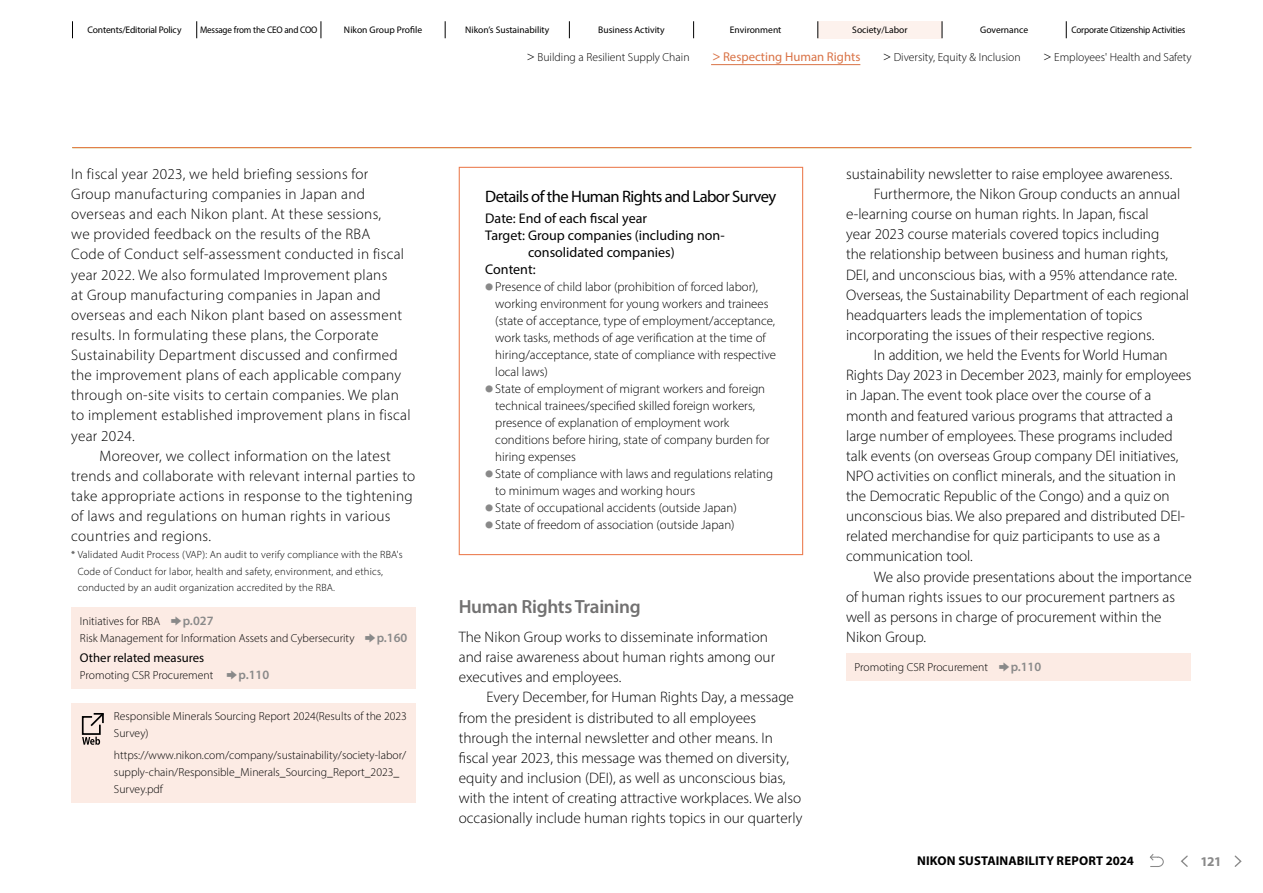
<style>
.page{position:relative;width:1263px;height:893px;background:#fff}
.page>*{position:absolute;margin:0;border:0;box-sizing:border-box;transform-origin:0 0}
.t1{font:600 19.2px "Myriad Pro";letter-spacing:-.015em;color:#727171}
.t2{font:16.65px "Myriad Pro";letter-spacing:-.035em;color:#000}
.t3{font:300 15.15px/20.1px "Myriad Pro";color:#000}
.t4{font:300 15.15px/20.1px "Myriad Pro";letter-spacing:.02em;color:#000}
.t5{font:14.1px "Myriad Pro";color:#000}
.t6{font:700 13.35px "Myriad Pro";color:#898989}
.t7{font:300 12.9px/17px "Myriad Pro";color:#000}
.t8{font:700 12.75px "Myriad Pro";letter-spacing:.01em;color:#000}
.t9{font:12.75px "Myriad Pro";color:#d97245}
.t10{font:600 12.75px "Myriad Pro";color:#898989}
.t11{font:12.75px "Myriad Pro";color:#000}
.t12{font:300 11.7px/17px "Myriad Pro";color:#000}
.t13{font:700 10.65px "PUD Shin Go Pr 6 N De";color:#898989}
.t14{font:10.65px "PUD Shin Go Pr 6 N";color:#d97245}
.t15{font:300 10.5px/16.8px "Myriad Pro";letter-spacing:.02em;color:#000}
.t16{font:9.6px "Myriad Pro";letter-spacing:-.01em;color:#000}
.t17{font:9.6px "Myriad Pro";letter-spacing:-.01em;color:#000;scale:.95 1}
.t18{font:300 8.25px "PUD Shin Go Pr 6 N";color:#898989}
.s1{font-family:"PUD Shin Go Pr 6 N";font-size:10.65px}
.s2{font-family:"PUD Shin Go Pr 6 N";font-size:13.8px}
</style>
<div class="page">
<div style="left:818px;top:21px;width:124px;height:17px;background:#fdf2ed"></div>
<hr style="left:72px;top:147px;width:1119px;height:1px;background:#eb7a4d">
<div style="left:71px;top:607px;width:345px;height:82px;background:#fcebe4"></div>
<div style="left:71px;top:703px;width:345px;height:99px;background:#fcebe4"></div>
<svg style="left:81px;top:713px;width:23px;height:32px"></svg>
<div style="left:459px;top:167px;width:344px;height:388px;border:1px solid #eb7a4d"></div>
<div style="left:846px;top:653px;width:344px;height:28px;background:#fcebe4"></div>
<hr style="left:711px;top:64px;width:149px;height:1px;background:#d97245">
<svg style="left:72px;top:21px;width:1px;height:17px"></svg>
<svg style="left:196px;top:21px;width:1px;height:17px"></svg>
<svg style="left:693px;top:21px;width:1px;height:17px"></svg>
<svg style="left:445px;top:21px;width:1px;height:17px"></svg>
<svg style="left:942px;top:21px;width:1px;height:17px"></svg>
<svg style="left:321px;top:21px;width:1px;height:17px"></svg>
<svg style="left:817px;top:21px;width:1px;height:17px"></svg>
<svg style="left:569px;top:21px;width:1px;height:17px"></svg>
<svg style="left:1066px;top:21px;width:1px;height:17px"></svg>
<svg style="left:1181px;top:855px;width:7px;height:12px"></svg>
<svg style="left:1234px;top:855px;width:8px;height:12px"></svg>
<svg style="left:1149px;top:854px;width:15px;height:13px"></svg>
<p class="t16" style="left:88px;top:24px;width:95px">Contents/Editorial Policy</p>
<p class="t17" style="left:200px;top:24px;width:125px">Message from the CEO and COO</p>
<p class="t16" style="left:344px;top:24px;width:80px">Nikon Group Profile</p>
<p class="t16" style="left:465px;top:24px;width:86px">Nikons’ Sustainability</p>
<p class="t16" style="left:598px;top:24px;width:68px">Business Activity</p>
<p class="t16" style="left:730px;top:24px;width:53px">Environment</p>
<p class="t16" style="left:852px;top:24px;width:57px">Society/Labor</p>
<p class="t16" style="left:980px;top:24px;width:50px">Governance</p>
<p class="t17" style="left:1071px;top:24px;width:121px">Corporate Citizenship Activities</p>
<p class="t12" style="left:525px;top:49px;width:166px"><span class="s1">＞</span>Building a Resilient Supply Chain</p>
<p class="t9" style="left:723px;top:49px;width:139px">Respecting Human Rights</p>
<p class="t14" style="left:711px;top:52px;width:12px">＞</p>
<p class="t12" style="left:882px;top:49px;width:140px"><span class="s1">＞</span>Diversity, Equity &amp; Inclusion</p>
<p class="t12" style="left:1042px;top:49px;width:151px"><span class="s1">＞</span>Employees' Health and Safety</p>
<p class="t4" style="left:71px;top:164px;width:346px">In fiscal year 2023, we held briefing sessions for<br>Group manufacturing companies in Japan and overseas and each Nikon plant. At these sessions,<br>we provided feedback on the results of the RBA<br>Code of Conduct self-assessment conducted in fiscal year 2022. We also formulated Improvement plans<br>at Group manufacturing companies in Japan and overseas and each Nikon plant based on assessment results In. formulating these plans, the Corporate Sustainability Department discussed and confirmed the improvement plans of each applicable company through on-site visits to certain companies. We plan to implement established improvement plans in fiscal year 2024.<br><span class="s2">　　</span>Moreover, we collect information on the latest trends and collaborate with relevant internal parties to take appropriate actions in response to the tightening of laws and regulations on human rights in various countries and regions.</p>
<p class="t15" style="left:78px;top:546px;width:327px;text-indent:-6px">* Validated Audit Process (VAP :) An audit to verify compliance with the RBAs'<br>Code of Conduct for labor, health and safety, environment, and ethics, conducted by an audit organization accredited by the RBA.</p>
<p class="t10" style="left:183px;top:613px;width:32px">p.027</p>
<p class="t13" style="left:171px;top:615px;width:12px">➡</p>
<p class="t12" style="left:80px;top:613px;width:82px">Initiatives for RBA</p>
<p class="t13" style="left:365px;top:632px;width:12px">➡</p>
<p class="t10" style="left:377px;top:630px;width:32px">p.160</p>
<p class="t12" style="left:80px;top:630px;width:276px">Risk Management for Information Assets and Cybersecurity</p>
<p class="t11" style="left:80px;top:650px;width:126px">Other related measures</p>
<p class="t10" style="left:239px;top:667px;width:32px">p.110</p>
<p class="t13" style="left:227px;top:669px;width:12px">➡</p>
<p class="t12" style="left:80px;top:667px;width:135px">Promoting CSR Procurement</p>
<p class="t12" style="left:114px;top:708px;width:294px">Responsible Minerals Sourcing Report 2024(Results of the 2023<br>Survey(</p>
<p class="t12" style="left:114px;top:746px;width:294px">https://www.nikon.com/company/sustainability/society-labor/ supply-chain/Responsible_Minerals_Sourcing_Report_2023_<br>Survey.pdf</p>
<p class="t2" style="left:485px;top:186px;width:292px">Details of the Human Rights and Labor Survey</p>
<p class="t5" style="left:597px;top:209px;width:51px">scal year</p>
<p class="t5" style="left:485px;top:209px;width:103px">Date: End of each</p>
<p class="t5" style="left:528px;top:243px;width:148px">consolidated companies(</p>
<p class="t5" style="left:485px;top:226px;width:241px">Target: Group companies (including non-</p>
<p class="t5" style="left:485px;top:260px;width:52px">Content:</p>
<p class="t7" style="left:495px;top:278px;width:264px">Presence of child labor (prohibition of forced labor ,(</p>
<p class="t18" style="left:485px;top:280px;width:10px">●</p>
<p class="t7" style="left:495px;top:295px;width:282px">working environment for young workers and trainees (state of acceptance, type of employment/acceptance, work tasks, methods of age verification at the time of hiring/acceptance, state of compliance with respective local laws(<br>State of employment of migrant workers and foreign</p>
<p class="t18" style="left:485px;top:382px;width:10px">●</p>
<p class="t7" style="left:495px;top:397px;width:279px">technical trainees/specified skilled foreign workers, presence of explanation of employment work conditions before hiring, state of company burden for hiring expenses<br>State of compliance with laws and regulations relating</p>
<p class="t18" style="left:485px;top:467px;width:10px">●</p>
<p class="t7" style="left:495px;top:482px;width:243px">to minimum wages and working hours<br>State of occupational accidents (outside Japan(</p>
<p class="t18" style="left:485px;top:501px;width:10px">●</p>
<p class="t7" style="left:495px;top:516px;width:241px">State of freedom of association (outside Japan(</p>
<p class="t18" style="left:485px;top:518px;width:10px">●</p>
<p class="t1" style="left:459px;top:594px;width:183px">Human RightsTraining</p>
<p class="t3" style="left:459px;top:627px;width:345px">The Nikon Group works to disseminate information<br>and raise awareness about human rights among our executives and employees.<br><span class="s2">　　</span>Every December, for Human Rights Day a, message from the president is distributed to all employees through the internal newsletter and other means In. fiscal year 2023, this message was themed on diversity, equity and inclusion (DEI ,) as well as unconscious bias, with the intent of creating attractive workplaces. We also occasionally include human rights topics in our quarterly</p>
<p class="t3" style="left:846px;top:164px;width:347px">sustainability newsletter to raise employee awareness.<br><span class="s2">　　</span>Furthermore, the Nikon Group conducts an annual<br>-e learning course on human rights In. Japan, fiscal<br>year 2023 course materials covered topics including<br>the relationship between business and human rights, DEI, and unconscious bias, with a 95% attendance rate.<br>Overseas, the Sustainability Department of each regional headquarters leads the implementation of topics incorporating the issues of their respective regions.<br><span class="s2">　　</span>In addition, we held the Events for World Human Rights Day 2023 in December 2023, mainly for employees in Japan. The event took place over the course of a month and featured various programs that attracted a large number of employees. These programs included talk events (on overseas Group company DEI initiatives, NPO activities on conflict minerals, and the situation in the Democratic Republic of the Congo) and a quiz on</p>
<p class="t3" style="left:846px;top:526px;width:316px">related merchandise for quiz participants to use as a</p>
<p class="t3" style="left:846px;top:506px;width:340px">unconscious bias. We also prepared and distributed DEI-</p>
<p class="t3" style="left:846px;top:546px;width:347px">communication tool.<br><span class="s2">　　</span>We also provide presentations about the importance of human rights issues to our procurement partners as well as persons in charge of procurement within the Nikon Group.</p>
<p class="t10" style="left:1011px;top:659px;width:32px">p.110</p>
<p class="t13" style="left:999px;top:661px;width:12px">➡</p>
<p class="t12" style="left:855px;top:659px;width:135px">Promoting CSR Procurement</p>
<p class="t8" style="left:917px;top:852px;width:218px">NIKON SUSTAINABILITY REPORT 2024</p>
<p class="t6" style="left:1200px;top:852px;width:23px">121</p>
</div>
